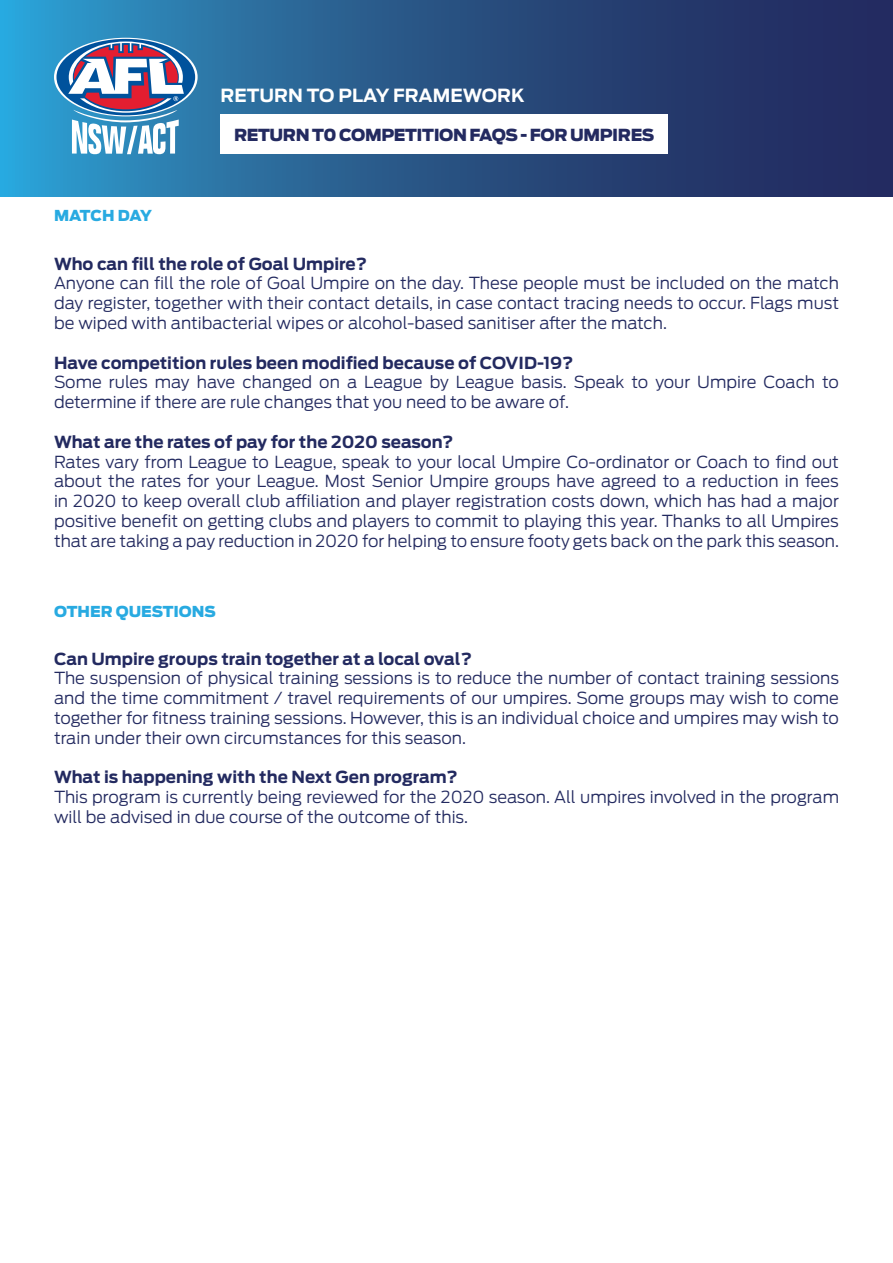
<style>
.page{position:relative;width:893px;height:1263px;background:#fff}
.page>*{position:absolute;margin:0;border:0;box-sizing:border-box;transform-origin:0 0}
.t1{font:700 18px "Antenna";color:#fff}
.t2{font:300 16.5px/19.8px "Antenna";color:#232a60;text-align:justify}
.t3{font:700 16.5px "Antenna";color:#232a60}
.t4{font:900 16.5px "Antenna";letter-spacing:-.025em;color:#232a60}
.t5{font:900 15px "Antenna";color:#28aae1}
.t6{font:900 15px "Antenna";letter-spacing:-.02em;color:#28aae1}
</style>
<div class="page">
<svg style="left:0;top:0;width:893px;height:196px;background:#275587"></svg>
<svg style="left:54px;top:38px;width:144px;height:78px"></svg>
<div style="left:56px;top:39px;width:139px;height:76px;background:#00529c;border-radius:50%"></div>
<svg style="left:68px;top:42px;width:116px;height:112px"></svg>
<div style="left:221px;top:114px;width:447px;height:40px;background:#fff"></div>
<p class="t1" style="left:221px;top:83px;width:306px">RETURN TO PLAY FRAMEWORK</p>
<p class="t4" style="left:234px;top:123px;width:422px">RETURN T0 COMPETITION FAQS - FOR UMPIRES</p>
<p class="t6" style="left:54px;top:205px;width:100px">MATCH DAY</p>
<p class="t3" style="left:54px;top:252px;width:315px">Who can fill the role of Goal Umpire?</p>
<p class="t2" style="left:54px;top:273px;width:787px">Anyone can fill the role of Goal Umpire on the day. These people must be included on the match day register, together with their contact details, in case contact tracing needs to occur. Flags must be wiped with antibacterial wipes or alcohol-based sanitiser after the match.</p>
<p class="t3" style="left:54px;top:351px;width:521px">Have competition rules been modified because of COVID-19?</p>
<p class="t2" style="left:54px;top:372px;width:786px">Some rules may have changed on a League by League basis. Speak to your Umpire Coach to determine if there are rule changes that you need to be aware of.</p>
<p class="t3" style="left:54px;top:430px;width:401px">What are the rates of pay for the 2020 season?</p>
<p class="t2" style="left:54px;top:451px;width:787px">Rates vary from League to League, speak to your local Umpire Co-ordinator or Coach to find out about the rates for your League. Most Senior Umpire groups have agreed to a reduction in fees in 2020 to keep overall club affiliation and player registration costs down, which has had a major positive benefit on getting clubs and players to commit to playing this year. Thanks to all Umpires that are taking a pay reduction in 2020 for helping to ensure footy gets back on the park this season.</p>
<p class="t5" style="left:54px;top:600px;width:163px">OTHER QUESTIONS</p>
<p class="t3" style="left:54px;top:647px;width:420px">Can Umpire groups train together at a local oval?</p>
<p class="t2" style="left:54px;top:668px;width:787px">The suspension of physical training sessions is to reduce the number of contact training sessions and the time commitment / travel requirements of our umpires. Some groups may wish to come together for fitness training sessions. However, this is an individual choice and umpires may wish to train under their own circumstances for this season.</p>
<p class="t3" style="left:54px;top:766px;width:405px">What is happening with the Next Gen program?</p>
<p class="t2" style="left:54px;top:787px;width:787px">This program is currently being reviewed for the 2020 season. All umpires involved in the program will be advised in due course of the outcome of this.</p>
</div>
